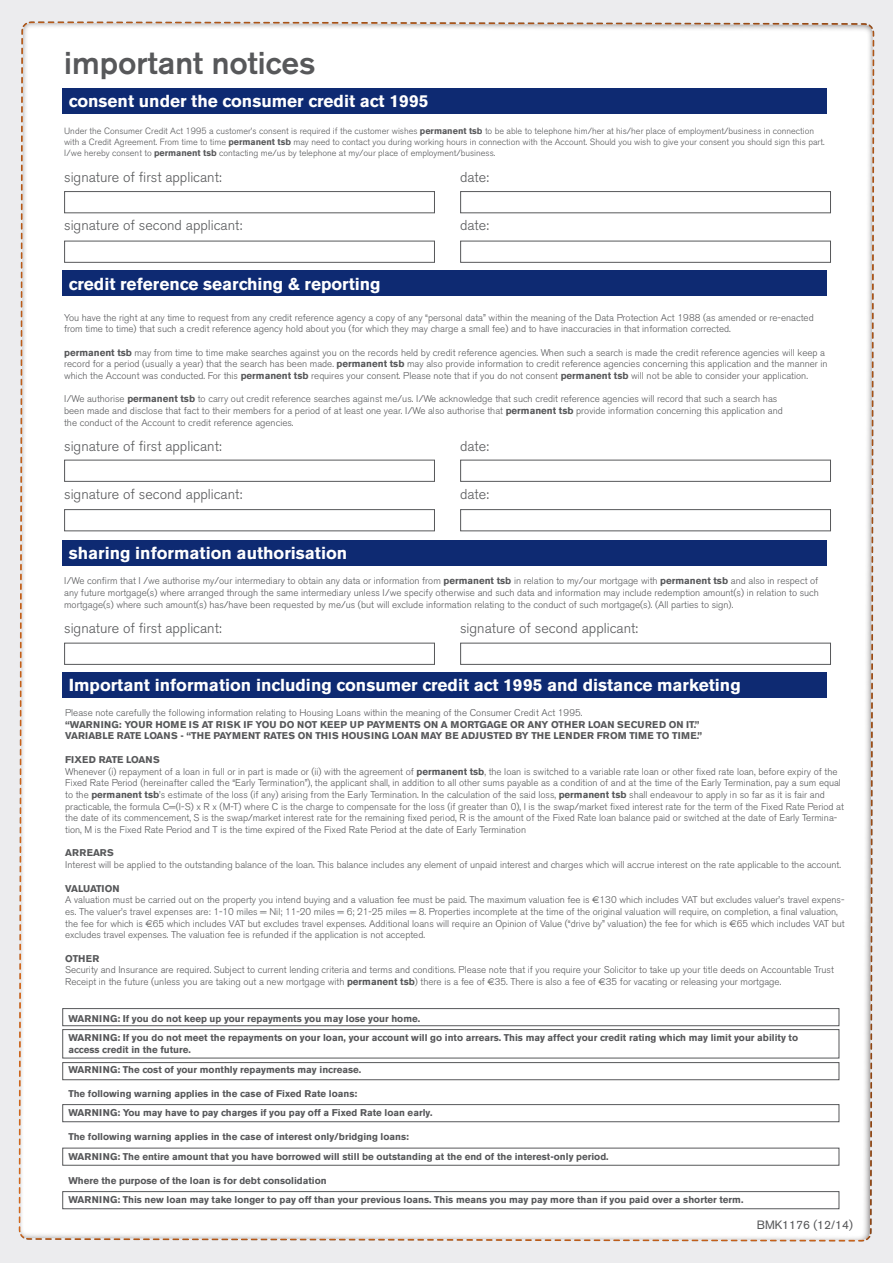
<style>
.page{position:relative;width:893px;height:1263px;background:#ececee}
.page>*{position:absolute;margin:0;border:0;box-sizing:border-box;transform-origin:0 0}
.t1{font:500 31.65px "Akzidenz Grotesk BE";color:#57585a}
.t2{font:700 17.25px "Akzidenz Grotesk BE";color:#fff}
.t3{font:300 14.25px "Akzidenz Grotesk BE";color:#57585a}
.t4{font:12px "Akzidenz Grotesk BQ";color:#57585a}
.t5{font:300 9.75px/11.7px "Akzidenz Grotesk BE";color:#57585a}
.t6{font:700 9.75px/12px "Akzidenz Grotesk BE";color:#57585a}
.t7{font:700 9.75px "Akzidenz Grotesk BE";letter-spacing:.02em;color:#57585a}
.t8{font:300 9px/10.8px "Akzidenz Grotesk BE";color:#57585a}
.s1{font-weight:700}
.s2{font-family:"Euro Sans";font-weight:400}
</style>
<div class="page">
<div style="left:18px;top:21px;width:857px;height:1221px;background:#fff"></div>
<div style="left:62px;top:89px;width:765px;height:25px;background:#0e2a72"></div>
<div style="left:62px;top:270px;width:765px;height:26px;background:#0e2a72"></div>
<div style="left:62px;top:540px;width:765px;height:26px;background:#0e2a72"></div>
<div style="left:62px;top:672px;width:765px;height:26px;background:#0e2a72"></div>
<div style="left:64px;top:191px;width:371px;height:22px;border:1px solid #57585a"></div>
<div style="left:64px;top:241px;width:371px;height:22px;border:1px solid #57585a"></div>
<div style="left:460px;top:191px;width:371px;height:22px;border:1px solid #57585a"></div>
<div style="left:460px;top:241px;width:371px;height:22px;border:1px solid #57585a"></div>
<div style="left:64px;top:460px;width:371px;height:22px;border:1px solid #57585a"></div>
<div style="left:64px;top:509px;width:371px;height:22px;border:1px solid #57585a"></div>
<div style="left:460px;top:460px;width:371px;height:22px;border:1px solid #57585a"></div>
<div style="left:460px;top:509px;width:371px;height:22px;border:1px solid #57585a"></div>
<div style="left:64px;top:643px;width:371px;height:22px;border:1px solid #57585a"></div>
<div style="left:460px;top:643px;width:371px;height:22px;border:1px solid #57585a"></div>
<div style="left:62px;top:1008px;width:777px;height:18px;border:1px solid #57585a"></div>
<div style="left:62px;top:1029px;width:777px;height:29px;border:1px solid #57585a"></div>
<div style="left:62px;top:1062px;width:777px;height:18px;border:1px solid #57585a"></div>
<div style="left:62px;top:1104px;width:777px;height:18px;border:1px solid #57585a"></div>
<div style="left:62px;top:1191px;width:777px;height:18px;border:1px solid #57585a"></div>
<p class="t1" style="left:64px;top:43px;width:253px">important notices</p>
<p class="t2" style="left:69px;top:91px;width:361px">consent under the consumer credit act 1995</p>
<p class="t8" style="left:64px;top:126px;width:762px">Under the Consumer Credit Act 1995 a customer’s consent is required if the customer wishes <span class="s1">permanent tsb</span> to be able to telephone him/her at his/her place of employment/business in connection with a Credit Agreement. From time to time <span class="s1">permanent tsb</span> may need to contact you during working hours in connection with the Account. Should you wish to give your consent you should sign this part.</p>
<p class="t8" style="left:64px;top:148px;width:433px">I/we hereby consent to <span class="s1">permanent tsb</span> contacting me/us by telephone at my/our place of employment/business.</p>
<p class="t3" style="left:64px;top:169px;width:159px">signature of first applicant:</p>
<p class="t3" style="left:460px;top:169px;width:31px">date:</p>
<p class="t3" style="left:64px;top:217px;width:180px">signature of second applicant:</p>
<p class="t3" style="left:460px;top:217px;width:31px">date:</p>
<p class="t2" style="left:69px;top:274px;width:313px">credit reference searching &amp; reporting</p>
<p class="t5" style="left:64px;top:311px;width:751px">You have the right at any time to request from any credit reference agency a copy of any “personal data” within the meaning of the Data Protection Act 1988 (as amended or re-enacted from time to time) that such a credit reference agency hold about you (for which they may charge a small fee) and to have inaccuracies in that information corrected.</p>
<p class="t5" style="left:64px;top:347px;width:765px"><span class="s1">permanent tsb</span> may from time to time make searches against you on the records held by credit reference agencies. When such a search is made the credit reference agencies will keep a record for a period (usually a year) that the search has been made. <span class="s1">permanent tsb</span> may also provide information to credit reference agencies concerning this application and the manner in which the Account was conducted. For this <span class="s1">permanent tsb</span> requires your consent. Please note that if you do not consent <span class="s1">permanent tsb</span> will not be able to consider your application.</p>
<p class="t5" style="left:64px;top:393px;width:715px">I/We authorise <span class="s1">permanent tsb</span> to carry out credit reference searches against me/us. I/We acknowledge that such credit reference agencies will record that such a search has</p>
<p class="t5" style="left:64px;top:405px;width:720px">been made and disclose that fact to their members for a period of at least one year. I/We also authorise that <span class="s1">permanent tsb</span> provide information concerning this application and</p>
<p class="t5" style="left:64px;top:417px;width:231px">the conduct of the Account to credit reference agencies.</p>
<p class="t3" style="left:64px;top:438px;width:159px">signature of first applicant:</p>
<p class="t3" style="left:460px;top:438px;width:31px">date:</p>
<p class="t3" style="left:64px;top:486px;width:180px">signature of second applicant:</p>
<p class="t3" style="left:460px;top:486px;width:31px">date:</p>
<p class="t2" style="left:69px;top:543px;width:280px">sharing information authorisation</p>
<p class="t5" style="left:64px;top:575px;width:756px;text-align:justify">I/We confirm that I /we authorise my/our intermediary to obtain any data or information from <span class="s1">permanent tsb</span> in relation to my/our mortgage with <span class="s1">permanent tsb</span> and also in respect of any future mortgage(s) where arranged through the same intermediary unless I/we specify otherwise and such data and information may include redemption amount(s) in relation to such mortgage(s) where such amount(s) has/have been requested by me/us (but will exclude information relating to the conduct of such mortgage(s). (All parties to sign).</p>
<p class="t3" style="left:64px;top:620px;width:159px">signature of first applicant:</p>
<p class="t3" style="left:460px;top:620px;width:180px">signature of second applicant:</p>
<p class="t2" style="left:69px;top:675px;width:673px">Important information including consumer credit act 1995 and distance marketing</p>
<p class="t5" style="left:65px;top:707px;width:519px">Please note carefully the following information relating to Housing Loans within the meaning of the Consumer Credit Act 1995.</p>
<p class="t6" style="left:65px;top:718px;width:636px">“WARNING: YOUR HOME IS AT RISK IF YOU DO NOT KEEP UP PAYMENTS ON A MORTGAGE OR ANY OTHER LOAN SECURED ON IT.”</p>
<p class="t6" style="left:65px;top:730px;width:639px">VARIABLE RATE LOANS - “THE PAYMENT RATES ON THIS HOUSING LOAN MAY BE ADJUSTED BY THE LENDER FROM TIME TO TIME.”</p>
<p class="t6" style="left:65px;top:753px;width:96px">FIXED RATE LOANS</p>
<p class="t5" style="left:65px;top:765px;width:780px">Whenever (i) repayment of a loan in full or in part is made or (ii) with the agreement of <span class="s1">permanent tsb</span>, the loan is switched to a variable rate loan or other fixed rate loan, before expiry of the Fixed Rate Period (hereinafter called the “Early Termination”), the applicant shall, in addition to all other sums payable as a condition of and at the time of the Early Termination, pay a sum equal to the <span class="s1">permanent tsb</span>’s estimate of the loss (if any) arising from the Early Termination. In the calculation of the said loss, <span class="s1">permanent tsb</span> shall endeavour to apply in so far as it is fair and practicable, the formula C=(I-S) x R x (M-T) where C is the charge to compensate for the loss (if greater than 0), I is the swap/market fixed interest rate for the term of the Fixed Rate Period at the date of its commencement, S is the swap/market interest rate for the remaining fixed period, R is the amount of the Fixed Rate loan balance paid or switched at the date of Early Termina&shy;tion, M is the Fixed Rate Period and T is the time expired of the Fixed Rate Period at the date of Early Termination</p>
<p class="t7" style="left:65px;top:847px;width:50px">ARREARS</p>
<p class="t5" style="left:65px;top:859px;width:777px">Interest will be applied to the outstanding balance of the loan. This balance includes any element of unpaid interest and charges which will accrue interest on the rate applicable to the account.</p>
<p class="t6" style="left:65px;top:882px;width:56px">VALUATION</p>
<p class="t5" style="left:65px;top:894px;width:781px">A valuation must be carried out on the property you intend buying and a valuation fee must be paid. The maximum valuation fee is <span class="s2">E</span>130 which includes VAT but excludes valuer’s travel expens&shy;es. The valuer’s travel expenses are: 1-10 miles = Nil; 11-20 miles = 6; 21-25 miles = 8. Properties incomplete at the time of the original valuation will require, on completion, a final valuation, the fee for which is <span class="s2">E</span>65 which includes VAT but excludes travel expenses. Additional loans will require an Opinion of Value (“drive by” valuation) the fee for which is <span class="s2">E</span>65 which includes VAT but excludes travel expenses. The valuation fee is refunded if the application is not accepted.</p>
<p class="t6" style="left:65px;top:952px;width:36px">OTHER</p>
<p class="t5" style="left:65px;top:964px;width:770px">Security and Insurance are required. Subject to current lending criteria and terms and conditions. Please note that if you require your Solicitor to take up your title deeds on Accountable Trust<br>Receipt in the future (unless you are taking out a new mortgage with <span class="s1">permanent tsb</span>) there is a fee of <span class="s2">E</span>35. There is also a fee of <span class="s2">E</span>35 for vacating or releasing your mortgage.</p>
<p class="t6" style="left:68px;top:1012px;width:353px">WARNING: If you do not keep up your repayments you may lose your home.</p>
<p class="t6" style="left:68px;top:1032px;width:731px">WARNING: If you do not meet the repayments on your loan, your account will go into arrears. This may affect your credit rating which may limit your ability to access credit in the future.</p>
<p class="t6" style="left:68px;top:1063px;width:294px">WARNING: The cost of your monthly repayments may increase.</p>
<p class="t6" style="left:68px;top:1087px;width:290px">The following warning applies in the case of Fixed Rate loans:</p>
<p class="t6" style="left:68px;top:1107px;width:366px">WARNING: You may have to pay charges if you pay off a Fixed Rate loan early.</p>
<p class="t6" style="left:68px;top:1131px;width:342px">The following warning applies in the case of interest only/bridging loans:</p>
<p class="t6" style="left:68px;top:1150px;width:542px">WARNING: The entire amount that you have borrowed will still be outstanding at the end of the interest-only period.</p>
<p class="t6" style="left:68px;top:1174px;width:260px">Where the purpose of the loan is for debt consolidation</p>
<p class="t6" style="left:68px;top:1194px;width:676px">WARNING: This new loan may take longer to pay off than your previous loans. This means you may pay more than if you paid over a shorter term.</p>
<p class="t4" style="left:757px;top:1218px;width:98px">BMK1176 (12/14)</p>
</div>
